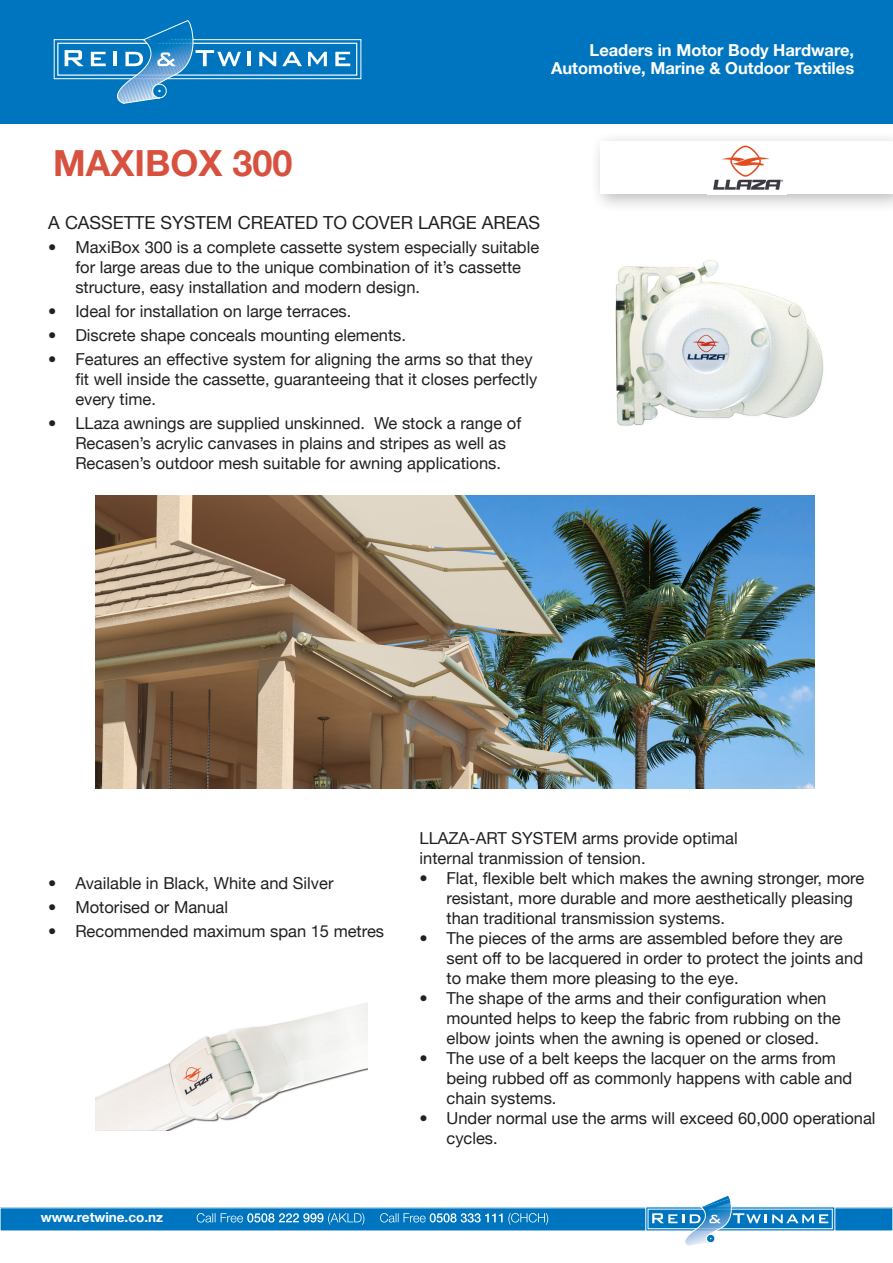
<style>
.page{position:relative;width:893px;height:1263px;background:#fff}
.page>*{position:absolute;margin:0;border:0;box-sizing:border-box;transform-origin:0 0}
.BODY{font:700 36px "Helvetica Neue";color:#d7513e}
.BODY-2{font:18px "Helvetica Neue";color:#231f20}
.t1{font:16.5px/20px "Helvetica Neue";color:#231f20}
.t2{font:700 16.5px/18px "Helvetica Neue";color:#fff;text-align:right}
.t3{font:700 13.5px "Helvetica Neue";color:#fff}
</style>
<div class="page">
<div style="left:590px;top:131px;width:303px;height:82px;background:#231f20;opacity:.3"></div>
<div style="left:600px;top:141px;width:293px;height:53px;background:#fff"></div>
<img style="left:713px;top:145px;width:71px;height:45px">
<img style="left:95px;top:495px;width:720px;height:294px">
<img style="left:95px;top:1003px;width:272px;height:128px">
<div style="left:0;top:0;width:893px;height:123px;background:#0075bf"></div>
<div style="left:54px;top:39px;width:307px;height:40px;background:linear-gradient(to bottom,#0075bf,#0075bf);border:1px solid #fff"></div>
<div style="left:57px;top:43px;width:300px;height:33px;background:#0075bf;border:1px solid #fff"></div>
<svg style="left:65px;top:50px;width:19px;height:16px"></svg>
<svg style="left:91px;top:20px;width:261px;height:84px"></svg>
<div style="left:0;top:1208px;width:893px;height:23px;background:#0075bf"></div>
<svg style="left:646px;top:1207px;width:189px;height:24px"></svg>
<div style="left:648px;top:1209px;width:185px;height:20px;background:#0075bf;border:1px solid #fff"></div>
<svg style="left:652px;top:1196px;width:177px;height:50px"></svg>
<svg style="left:380px;top:1213px;width:168px;height:12px"></svg>
<svg style="left:197px;top:1213px;width:167px;height:12px"></svg>
<img style="left:615px;top:260px;width:209px;height:166px">
<p class="t2" style="left:551px;top:41px;width:305px">Leaders in Motor Body Hardware,<br>Automotive, Marine &amp; Outdoor Textiles</p>
<p class="t2" style="left:551px;top:43px;width:305px">Leaders in Motor Body Hardware,<br>Automotive, Marine &amp; Outdoor Textiles</p>
<p class="BODY" style="left:53px;top:141px;width:241px">MAXIBOX 300</p>
<p class="BODY-2" style="left:48px;top:212px;width:493px">A CASSETTE SYSTEM CREATED TO COVER LARGE AREAS</p>
<p class="t1" style="left:75px;top:237px;width:465px;text-indent:-27px">• MaxiBox 300 is a complete cassette system especially suitable for large areas due to the unique combination of it’s cassette structure, easy installation and modern design.</p>
<p class="t1" style="left:48px;top:301px;width:305px">• Ideal for installation on large terraces.</p>
<p class="t1" style="left:48px;top:325px;width:359px">• Discrete shape conceals mounting elements.</p>
<p class="t1" style="left:75px;top:349px;width:464px;text-indent:-27px">• Features an effective system for aligning the arms so that they fit well inside the cassette, guaranteeing that it closes perfectly every time.</p>
<p class="t1" style="left:75px;top:413px;width:447px;text-indent:-27px">• LLaza awnings are supplied unskinned. We stock a range of<br>Recasen’s acrylic canvases in plains and stripes as well as<br>Recasen’s outdoor mesh suitable for awning applications.</p>
<p class="t1" style="left:48px;top:873px;width:287px">• Available in Black, White and Silver</p>
<p class="t1" style="left:48px;top:897px;width:181px">• Motorised or Manual</p>
<p class="t1" style="left:48px;top:921px;width:337px">• Recommended maximum span 15 metres</p>
<p class="t3" style="left:41px;top:1209px;width:124px">www.retwine.co.nz</p>
<p class="t1" style="left:419px;top:828px;width:320px">LLAZA-ART SYSTEM arms provide optimal</p>
<p class="t1" style="left:419px;top:848px;width:228px">internal tranmission of tension.</p>
<p class="t1" style="left:446px;top:868px;width:419px;text-indent:-27px">• Flat, flexible belt which makes the awning stronger, more resistant, more durable and more aesthetically pleasing than traditional transmission systems.</p>
<p class="t1" style="left:446px;top:928px;width:418px;text-indent:-27px">• The pieces of the arms are assembled before they are sent off to be lacquered in order to protect the joints and to make them more pleasing to the eye.</p>
<p class="t1" style="left:446px;top:988px;width:396px;text-indent:-27px">• The shape of the arms and their configuration when mounted helps to keep the fabric from rubbing on the elbow joints when the awning is opened or closed.</p>
<p class="t1" style="left:446px;top:1048px;width:407px;text-indent:-27px">• The use of a belt keeps the lacquer on the arms from being rubbed off as commonly happens with cable and chain systems.</p>
<p class="t1" style="left:446px;top:1107px;width:431px;text-indent:-27px">• Under normal use the arms will exceed 60,000 operational cycles.</p>
</div>
